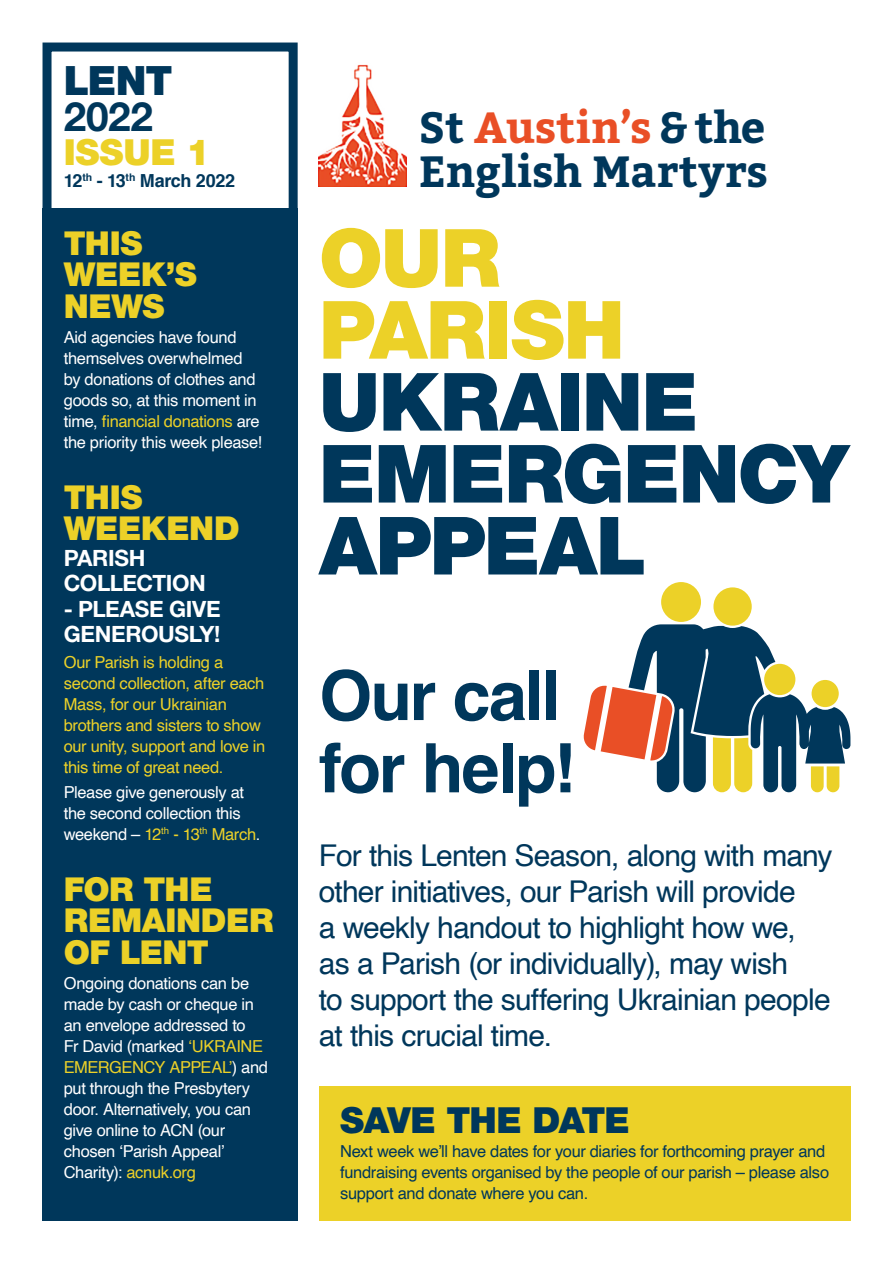
<style>
.page{position:relative;width:893px;height:1263px;background:#fff}
.page>*{position:absolute;margin:0;border:0;box-sizing:border-box;transform-origin:0 0}
.t1{font:900 80.4px/72px "Helvetica Neue";letter-spacing:-.02em;color:#00375b}
.t2{font:900 80.4px/72px "Helvetica Neue";letter-spacing:-.015em;color:#ecd128}
.t3{font:700 68.4px/72.3px "Helvetica";letter-spacing:-.03em;color:#00375b}
.t4{font:700 43.5px/43.5px "Bitter";color:#00375b}
.t5{font:900 40.5px "Helvetica Neue";color:#00375b}
.t6{font:700 40.5px "Helvetica Neue";color:#00375b}
.t7{font:900 36px "Helvetica Neue";letter-spacing:-.03em;color:#00375b}
.t8{font:900 36px "Helvetica Neue";letter-spacing:-.005em;color:#ecd128}
.t9{font:900 33px/31.5px "Helvetica Neue";letter-spacing:-.01em;color:#ecd128}
.t10{font:30px/36px "Helvetica";letter-spacing:-.025em;color:#00375b}
.t11{font:700 22.5px/25.5px "Helvetica Neue";letter-spacing:-.02em;color:#fff}
.t12{font:700 18px "Helvetica";letter-spacing:-.02em;color:#00375b}
.t13{font:16.5px/21px "Helvetica";letter-spacing:-.02em;color:#fff}
.t14{font:16.5px/21px "Helvetica";letter-spacing:-.02em;color:#00375b}
.t15{font:16.5px/21px "Helvetica";letter-spacing:-.02em;color:#ecd128}
.s1{color:#ecd128}
.s2{color:#e94f26}
</style>
<div class="page">
<div style="left:43px;top:43px;width:255px;height:253px;border:9px solid #00375b"></div>
<div style="left:43px;top:208px;width:255px;height:1012px;background:#00375b"></div>
<div style="left:319px;top:1086px;width:531px;height:134px;background:#ecd128"></div>
<img style="left:319px;top:64px;width:88px;height:123px">
<div style="left:713px;top:587px;width:39px;height:39px;background:#ecd128;border-radius:50%"></div>
<div style="left:661px;top:582px;width:40px;height:40px;background:#ecd128;border-radius:50%"></div>
<svg style="left:583px;top:624px;width:267px;height:168px"></svg>
<h3 class="t5" style="left:64px;top:56px;width:110px">LENT</h3>
<h3 class="t6" style="left:64px;top:91px;width:91px">2022</h3>
<h3 class="t8" style="left:64px;top:131px;width:148px">ISSUE 1</h3>
<p class="t12" style="left:64px;top:166px;width:173px">12<sup>th</sup> - 13<sup>th</sup> March 2022</p>
<h3 class="t9" style="left:64px;top:227px;width:135px">THIS<br>WEEK’S<br>NEWS</h3>
<p class="t13" style="left:64px;top:327px;width:200px">Aid agencies have found themselves overwhelmed by donations of clothes and goods so, at this moment in time, <span class="s1">financial donations</span> are the priority this week please!</p>
<h3 class="t9" style="left:64px;top:481px;width:177px">THIS<br>WEEKEND</h3>
<h3 class="t11" style="left:64px;top:545px;width:144px">PARISH<br>COLLECTION</h3>
<h3 class="t11" style="left:64px;top:596px;width:158px">- PLEASE GIVE<br>GENEROUSLY!</h3>
<p class="t15" style="left:64px;top:652px;width:203px">Our Parish is holding a second collection, after each<br>Mass, for our Ukrainian brothers and sisters to show our unity, support and love in this time of great need.</p>
<p class="t13" style="left:64px;top:782px;width:198px">Please give generously at the second collection this weekend – <span class="s1">12</span><sup>th</sup> <span class="s1">- 13</span><sup>th</sup> <span class="s1">March</span>.</p>
<h3 class="t9" style="left:64px;top:873px;width:211px">FOR THE<br>REMAINDER<br>OF LENT</h3>
<p class="t13" style="left:64px;top:973px;width:206px">Ongoing donations can be made by cash or cheque in an envelope addressed to<br>Fr David (marked <span class="s1">‘UKRAINE<br>EMERGENCY APPEAL’</span>) and put through the Presbytery door. Alternatively, you can give online to ACN (our chosen ‘Parish Appeal’<br>Charity): <span class="s1">acnuk.org</span></p>
<h3 class="t4" style="left:419px;top:107px;width:351px">St <span class="s2">Austin’s</span> &amp; the<br>English Martyrs</h3>
<h1 class="t2" style="left:319px;top:222px;width:307px">OUR<br>PARISH</h1>
<h1 class="t1" style="left:319px;top:366px;width:531px">UKRAINE<br>EMERGENCY<br>APPEAL</h1>
<h2 class="t3" style="left:319px;top:661px;width:258px">Our call for help!</h2>
<h3 class="t10" style="left:319px;top:838px;width:515px">For this Lenten Season, along with many other initiatives, our Parish will provide<br>a weekly handout to highlight how we, as a Parish (or individually), may wish<br>to support the suffering Ukrainian people at this crucial time.</h3>
<h3 class="t7" style="left:340px;top:1098px;width:291px">SAVE THE DATE</h3>
<p class="t14" style="left:340px;top:1141px;width:490px">Next week we’ll have dates for your diaries for forthcoming prayer and fundraising events organised by the people of our parish – please also support and donate where you can.</p>
</div>
